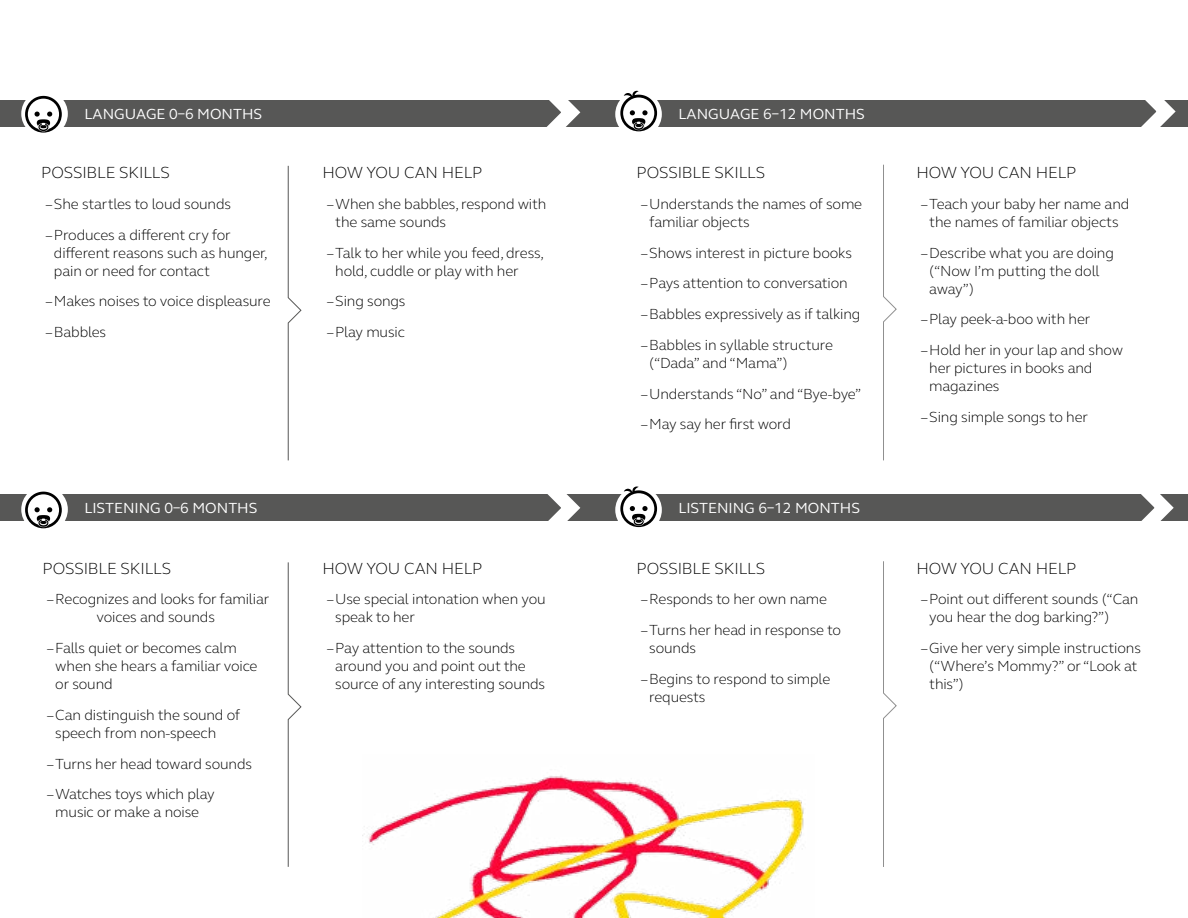
<style>
.page{position:relative;width:1188px;height:918px;background:#fff}
.page>*{position:absolute;margin:0;border:0;box-sizing:border-box;transform-origin:0 0}
.t1{font:300 16.5px "GN Elliot";letter-spacing:-.01em;color:#000}
.t2{font:300 15px/18px "GN Elliot";letter-spacing:-.01em;color:#000}
.t3{font:15px "GN Elliot";color:#fff}
</style>
<div class="page">
<div style="left:0;top:100px;width:1188px;height:27px;background:#575756"></div>
<svg style="left:546px;top:100px;width:35px;height:27px"></svg>
<svg style="left:1141px;top:100px;width:35px;height:27px"></svg>
<div style="left:0;top:494px;width:1188px;height:27px;background:#575756"></div>
<svg style="left:547px;top:494px;width:34px;height:27px"></svg>
<svg style="left:1141px;top:494px;width:33px;height:27px"></svg>
<div style="left:21px;top:90px;width:47px;height:47px;background:#fff;border-radius:50%"></div>
<svg style="left:25px;top:96px;width:37px;height:37px"></svg>
<div style="left:21px;top:486px;width:47px;height:47px;background:#fff;border-radius:50%"></div>
<svg style="left:25px;top:492px;width:37px;height:36px"></svg>
<div style="left:615px;top:91px;width:47px;height:46px;background:#fff;border-radius:50%"></div>
<svg style="left:620px;top:91px;width:37px;height:40px"></svg>
<div style="left:615px;top:487px;width:47px;height:46px;background:#fff;border-radius:50%"></div>
<svg style="left:620px;top:487px;width:37px;height:40px"></svg>
<img style="left:362px;top:775px;width:442px;height:143px">
<svg style="left:287px;top:165px;width:15px;height:296px"></svg>
<svg style="left:287px;top:562px;width:15px;height:305px"></svg>
<svg style="left:883px;top:164px;width:14px;height:297px"></svg>
<svg style="left:883px;top:561px;width:14px;height:306px"></svg>
<p class="t3" style="left:84px;top:104px;width:179px">LANGUAGE 0–6 MONTHS</p>
<p class="t3" style="left:678px;top:104px;width:188px">LANGUAGE 6–12 MONTHS</p>
<p class="t1" style="left:41px;top:162px;width:130px">POSSIBLE SKILLS</p>
<p class="t2" style="left:45px;top:188px;width:187px;line-height:30.8px">–She startles to loud sounds –Produces a different cry for</p>
<p class="t2" style="left:54px;top:243px;width:215px">different reasons such as hunger, pain or need for contact</p>
<p class="t2" style="left:45px;top:286px;width:227px;line-height:30.8px">–Makes noises to voice displeasure –Babbles</p>
<p class="t1" style="left:323px;top:162px;width:161px">HOW YOU CAN HELP</p>
<p class="t2" style="left:335px;top:194px;width:213px;text-indent:-9px">–When she babbles, respond with the same sounds</p>
<p class="t2" style="left:335px;top:243px;width:210px;text-indent:-9px">–Talk to her while you feed, dress, hold, cuddle or play with her</p>
<p class="t2" style="left:327px;top:286px;width:80px;line-height:30.8px">–Sing songs –Play music</p>
<p class="t1" style="left:637px;top:162px;width:130px">POSSIBLE SKILLS</p>
<p class="t2" style="left:649px;top:194px;width:214px;text-indent:-9px">–Understands the names of some familiar objects</p>
<p class="t2" style="left:641px;top:237px;width:221px;line-height:30.8px">–Shows interest in picture books –Pays attention to conversation –Babbles expressively as if talking –Babbles in syllable structure</p>
<p class="t2" style="left:641px;top:347px;width:222px;line-height:30.8px;text-indent:9px">(“Dada” and “Mama”) –Understands “No” and “Bye-bye” –May say her first word</p>
<p class="t3" style="left:84px;top:498px;width:175px">LISTENING 0–6 MONTHS</p>
<p class="t3" style="left:678px;top:498px;width:183px">LISTENING 6–12 MONTHS</p>
<p class="t1" style="left:43px;top:557px;width:130px">POSSIBLE SKILLS</p>
<p class="t2" style="left:47px;top:590px;width:224px;text-align:center">–Recognizes and looks for familiar voices and sounds</p>
<p class="t2" style="left:55px;top:639px;width:204px;text-indent:-9px">–Falls quiet or becomes calm when she hears a familiar voice or sound</p>
<p class="t2" style="left:55px;top:705px;width:187px;text-indent:-9px">–Can distinguish the sound of speech from non-speech</p>
<p class="t2" style="left:47px;top:748px;width:207px;line-height:30.8px">–Turns her head toward sounds –Watches toys which play</p>
<p class="t2" style="left:55px;top:803px;width:145px">music or make a noise</p>
<p class="t1" style="left:323px;top:557px;width:161px">HOW YOU CAN HELP</p>
<p class="t2" style="left:335px;top:590px;width:212px;text-indent:-9px">–Use special intonation when you speak to her</p>
<p class="t2" style="left:335px;top:639px;width:211px;text-indent:-9px">–Pay attention to the sounds around you and point out the source of any interesting sounds</p>
<p class="t1" style="left:637px;top:557px;width:130px">POSSIBLE SKILLS</p>
<p class="t2" style="left:641px;top:583px;width:202px;line-height:30.8px">–Responds to her own name –Turns her head in response to</p>
<p class="t2" style="left:641px;top:632px;width:191px;line-height:30.8px;text-indent:9px">sounds<br>–Begins to respond to simple</p>
<p class="t2" style="left:649px;top:687px;width:58px">requests</p>
<p class="t1" style="left:917px;top:162px;width:161px">HOW YOU CAN HELP</p>
<p class="t2" style="left:921px;top:194px;width:210px;text-align:center">–Teach your baby her name and the names of familiar objects</p>
<p class="t2" style="left:929px;top:243px;width:186px;text-indent:-9px">–Describe what you are doing (“Now I’m putting the doll away”)</p>
<p class="t2" style="left:921px;top:304px;width:204px;line-height:30.8px">–Play peek-a-boo with her –Hold her in your lap and show</p>
<p class="t2" style="left:929px;top:359px;width:165px">her pictures in books and magazines</p>
<p class="t2" style="left:921px;top:407px;width:169px">–Sing simple songs to her</p>
<p class="t1" style="left:917px;top:557px;width:161px">HOW YOU CAN HELP</p>
<p class="t2" style="left:929px;top:590px;width:211px;text-indent:-9px">–Point out different sounds (“Can you hear the dog barking?”)</p>
<p class="t2" style="left:929px;top:639px;width:213px;text-indent:-9px">–Give her very simple instructions (“Where’s Mommy?” or “Look at this”)</p>
</div>
